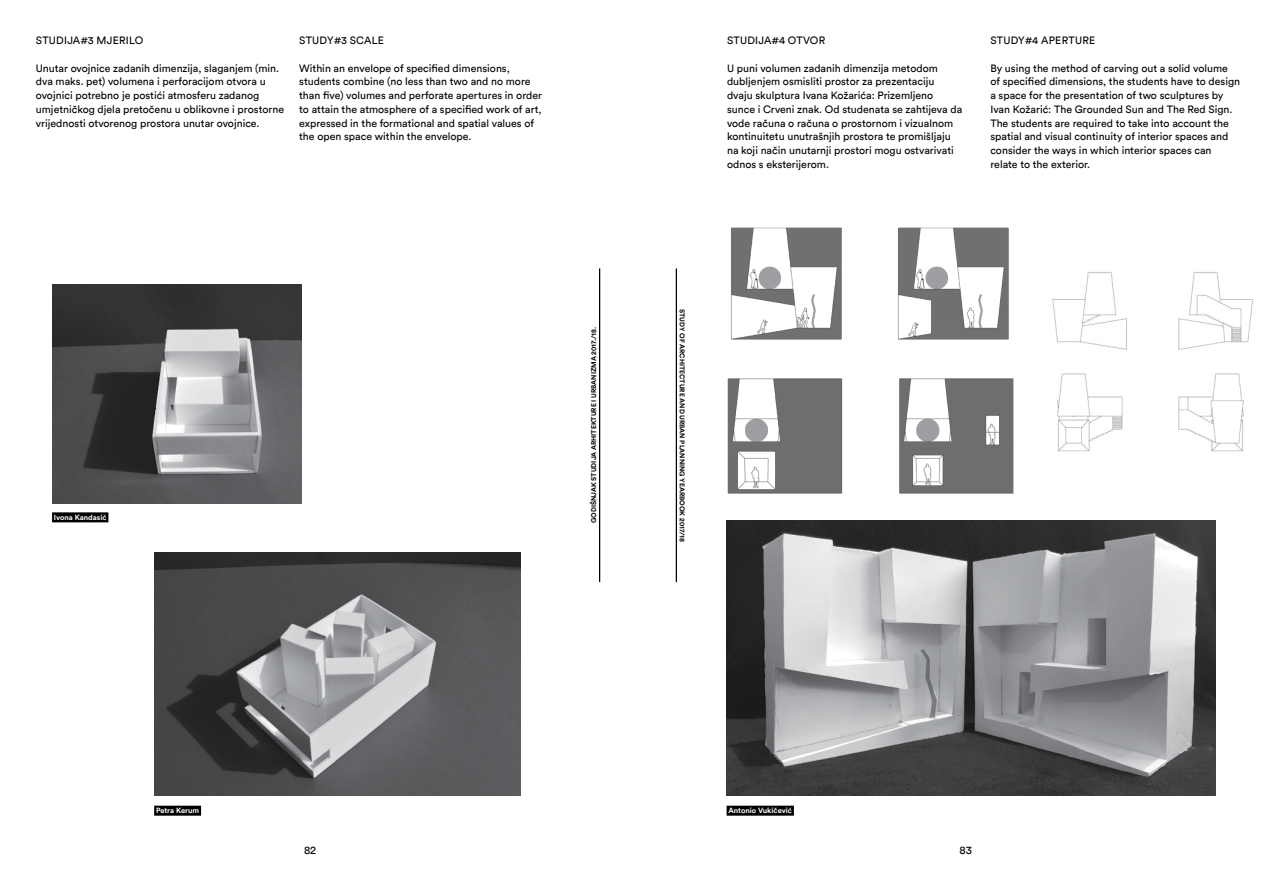
<style>
.page{position:relative;width:1276px;height:886px;background:#fff}
.page>*{position:absolute;margin:0;border:0;box-sizing:border-box;transform-origin:0 0}
.t1{font:11.25px "Circular Std";color:#000}
.t2{font:10.62px/13.8px "Circular Std";color:#000}
.t3{font:10.62px "Circular Std";letter-spacing:.02em;color:#000}
.t4{font:700 7.5px "Circular Std";color:#fff}
.t5{font:700 6.88px "Circular Std";color:#000}
</style>
<div class="page">
<hr style="left:599px;top:268px;width:1px;height:314px;background:#000">
<hr style="left:676px;top:268px;width:1px;height:314px;background:#000">
<img style="left:52px;top:285px;width:249px;height:218px">
<div style="left:52px;top:512px;width:56px;height:10px;background:#000"></div>
<img style="left:154px;top:553px;width:366px;height:243px">
<div style="left:154px;top:806px;width:47px;height:10px;background:#000"></div>
<img style="left:730px;top:227px;width:279px;height:113px">
<img style="left:727px;top:378px;width:287px;height:116px">
<img style="left:1052px;top:272px;width:201px;height:180px">
<img style="left:726px;top:520px;width:489px;height:276px">
<div style="left:726px;top:806px;width:68px;height:10px;background:#000"></div>
<p class="t3" style="left:36px;top:34px;width:109px">STUDIJA#3 MJERILO</p>
<p class="t2" style="left:36px;top:61px;width:250px">Unutar ovojnice zadanih dimenzija, slaganjem (min. dva maks. pet) volumena i perforacijom otvora u ovojnici potrebno je postići atmosferu zadanog umjetničkog djela pretočenu u oblikovne i prostorne vrijednosti otvorenog prostora unutar ovojnice.</p>
<p class="t2" style="left:299px;top:33px;width:86px">STUDY#3 SCALE</p>
<p class="t2" style="left:299px;top:61px;width:244px">Within an envelope of specified dimensions, students combine (no less than two and no more than five) volumes and perforate apertures in order to attain the atmosphere of a specified work of art, expressed in the formational and spatial values of the open space within the envelope.</p>
<p class="t4" style="left:54px;top:512px;width:54px">Ivona Kandasić</p>
<p class="t5" style="left:589px;top:523px;width:197px;rotate:-90deg">GODIŠNJAK STUDIJA ARHITEKTURE I URBANIZMA 2017./18.</p>
<p class="t3" style="left:727px;top:34px;width:100px">STUDIJA#4 OTVOR</p>
<p class="t2" style="left:727px;top:61px;width:237px">U puni volumen zadanih dimenzija metodom dubljenjem osmisliti prostor za prezentaciju dvaju skulptura Ivana Kožarića: Prizemljeno sunce i Crveni znak. Od studenata se zahtijeva da vode računa o računa o prostornom i vizualnom kontinuitetu unutrašnjih prostora te promišljaju na koji način unutarnji prostori mogu ostvarivati odnos s eksterijerom.</p>
<p class="t3" style="left:990px;top:34px;width:106px">STUDY#4 APERTURE</p>
<p class="t2" style="left:990px;top:61px;width:251px">By using the method of carving out a solid volume of specified dimensions, the students have to design a space for the presentation of two sculptures by Ivan Kožarić: The Grounded Sun and The Red Sign.<br>The students are required to take into account the spatial and visual continuity of interior spaces and consider the ways in which interior spaces can relate to the exterior.</p>
<p class="t5" style="left:686px;top:309px;width:234px;rotate:90deg">STUDY OF ARCHITECTURE AND URBAN PLANNING YEARBOOK 2017/18</p>
<p class="t4" style="left:156px;top:806px;width:45px">Petra Kerum</p>
<p class="t4" style="left:728px;top:806px;width:65px">Antonio Vukičević</p>
<p class="t1" style="left:304px;top:844px;width:14px">82</p>
<p class="t1" style="left:959px;top:844px;width:14px">83</p>
</div>
